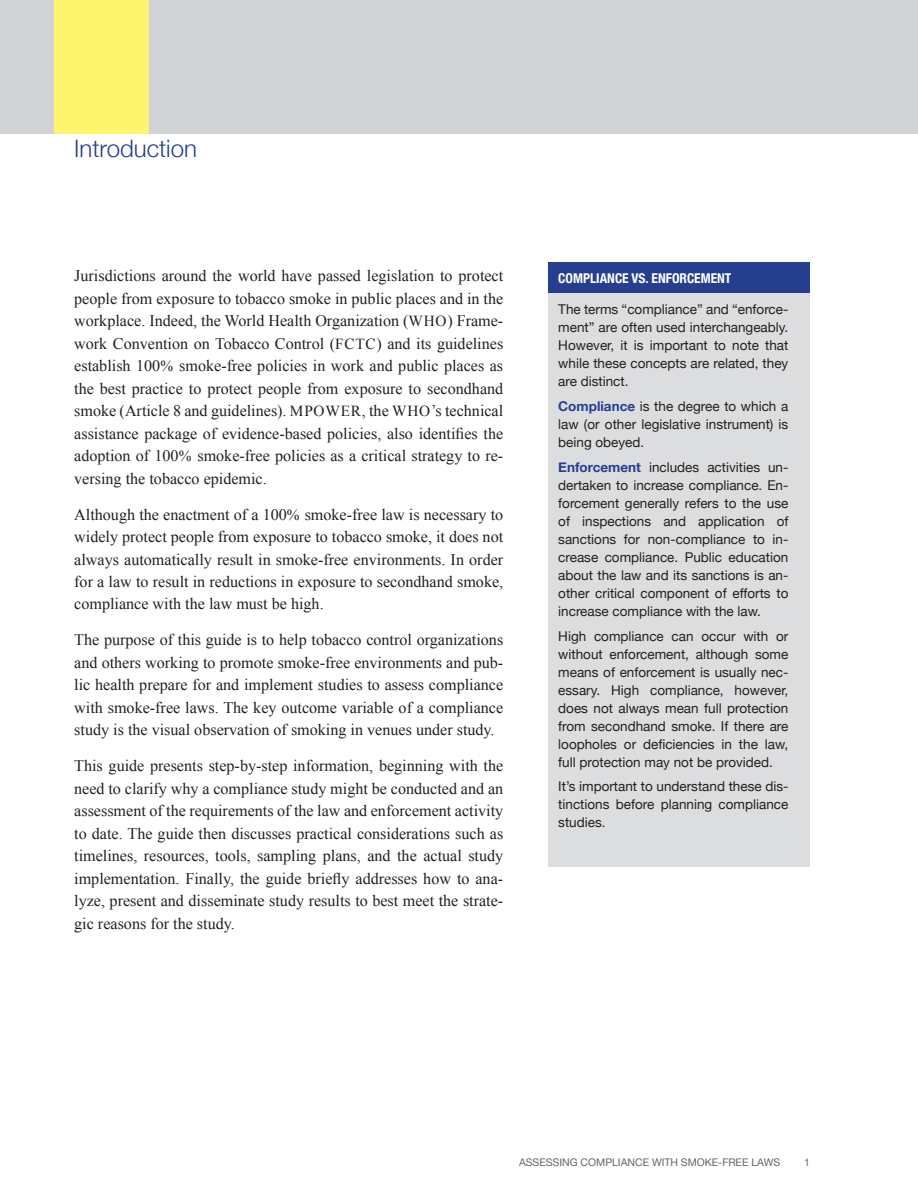
<style>
.page{position:relative;width:918px;height:1188px;background:#fff}
.page>*{position:absolute;margin:0;border:0;box-sizing:border-box;transform-origin:0 0}
.t1{font:300 24px "Helvetica Neue";color:#253f8e}
.t2{font:16.2px/22.5px "Times New Roman";color:#231f20;text-align:justify}
.pull_quote{font:13.5px/18px "Helvetica Neue";color:#231f20;text-align:justify}
.fig_header{font:700 condensed 13.5px "Helvetica Neue";color:#fff}
.quote{font:10.5px "Helvetica Neue";color:#636366}
.s1{font-size:15.3px}
.s2{font-weight:700;color:#253f8e}
</style>
<div class="page">
<div style="left:0;top:0;width:918px;height:134px;background:#d1d2d4"></div>
<div style="left:54px;top:0;width:94px;height:134px;background:#fff46d"></div>
<div style="left:549px;top:262px;width:261px;height:604px;background:#dcdddf"></div>
<div style="left:549px;top:262px;width:261px;height:30px;background:#253f8e"></div>
<p class="t1" style="left:74px;top:134px;width:124px">Introduction</p>
<p class="t2" style="left:74px;top:264px;width:431px">Jurisdictions around the world have passed legislation to protect people from exposure to tobacco smoke in public places and in the workplace. Indeed, the World Health Organization (<span class="s1">WHO</span>) Frame&shy;work Convention on Tobacco Control (<span class="s1">FCTC</span>) and its guidelines establish 100<span class="s1">%</span> smoke-free policies in work and public places as the best practice to protect people from exposure to secondhand smoke (Article 8 and guidelines). <span class="s1">MPOWER</span>, the <span class="s1">WHO</span>’s technical assistance package of evidence-based policies, also identifies the adoption of 100<span class="s1">%</span> smoke-free policies as a critical strategy to re&shy;versing the tobacco epidemic.</p>
<p class="t2" style="left:74px;top:503px;width:431px">Although the enactment of a 100<span class="s1">%</span> smoke-free law is necessary to widely protect people from exposure to tobacco smoke, it does not always automatically result in smoke-free environments. In order for a law to result in reductions in exposure to secondhand smoke, compliance with the law must be high.</p>
<p class="t2" style="left:74px;top:629px;width:431px">The purpose of this guide is to help tobacco control organizations and others working to promote smoke-free environments and pub&shy;lic health prepare for and implement studies to assess compliance with smoke-free laws. The key outcome variable of a compliance study is the visual observation of smoking in venues under study.</p>
<p class="t2" style="left:74px;top:754px;width:431px">This guide presents step-by-step information, beginning with the need to clarify why a compliance study might be conducted and an assessment of the requirements of the law and enforcement activity to date. The guide then discusses practical considerations such as timelines, resources, tools, sampling plans, and the actual study implementation. Finally, the guide briefly addresses how to ana&shy;lyze, present and disseminate study results to best meet the strate&shy;gic reasons for the study.</p>
<p class="fig_header" style="left:558px;top:270px;width:175px">COMPLIANCE VS. ENFORCEMENT</p>
<p class="pull_quote" style="left:558px;top:300px;width:232px">The terms “compliance” and “enforce&shy;ment” are often used interchangeably.<br>However, it is important to note that while these concepts are related, they are distinct.</p>
<p class="pull_quote" style="left:558px;top:397px;width:232px"><span class="s2">Compliance</span> is the degree to which a law (or other legislative instrument) is being obeyed.</p>
<p class="pull_quote" style="left:558px;top:458px;width:232px"><span class="s2">Enforcement</span> includes activities un&shy;dertaken to increase compliance. En&shy;forcement generally refers to the use of inspections and application of sanctions for non-compliance to in&shy;crease compliance. Public education about the law and its sanctions is an&shy;other critical component of efforts to increase compliance with the law.</p>
<p class="pull_quote" style="left:558px;top:627px;width:232px">High compliance can occur with or without enforcement, although some means of enforcement is usually nec&shy;essary. High compliance, however, does not always mean full protection from secondhand smoke. If there are loopholes or deficiencies in the law, full protection may not be provided.</p>
<p class="pull_quote" style="left:558px;top:777px;width:232px">It’s important to understand these dis&shy;tinctions before planning compliance studies.</p>
<p class="quote" style="left:519px;top:1156px;width:263px">ASSESSING COMPLIANCE WITH SMOKE-FREE LAWS</p>
<p class="quote" style="left:804px;top:1156px;width:7px">1</p>
</div>
